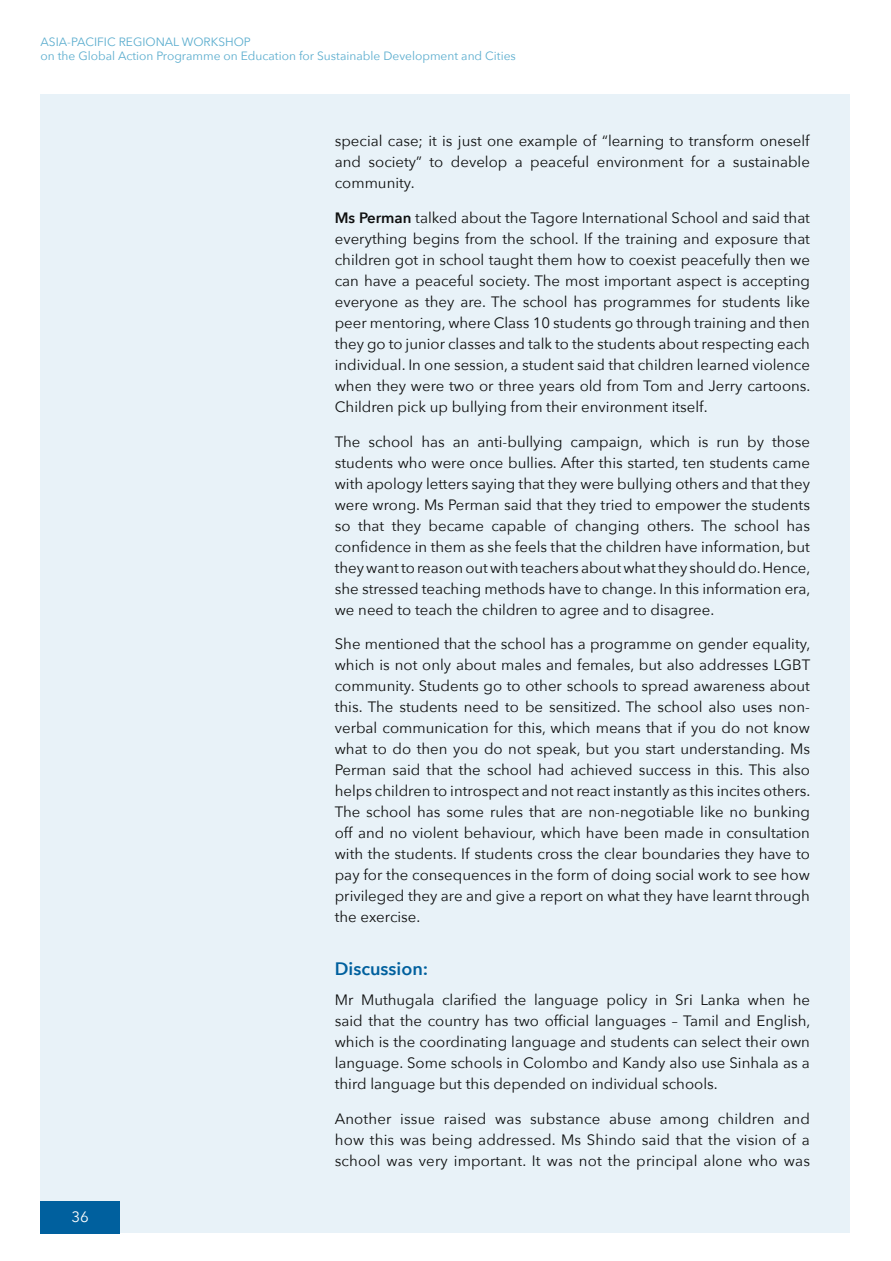
<style>
.page{position:relative;width:891px;height:1261px;background:#fff}
.page>*{position:absolute;margin:0;border:0;box-sizing:border-box;transform-origin:0 0}
.t1{font:600 18px "Avenir Next LT Pro";color:#00609e}
.t2{font:15px/21px "Avenir Next LT Pro";color:#0e0f0f;text-align:justify}
.t3{font:15px "Avenir Next LT Pro";color:#fff}
.t4{font:12px/14.4px "Avenir Next LT Pro";color:#5badce}
.s1{font-weight:600}
</style>
<div class="page">
<div style="left:40px;top:94px;width:810px;height:1139px;background:#e8f2f8"></div>
<div style="left:40px;top:1200px;width:80px;height:33px;background:#00609e"></div>
<p class="t4" style="left:40px;top:35px;width:477px">ASIA-PACIFIC REGIONAL WORKSHOP<br>on the Global Action Programme on Education for Sustainable Development and Cities</p>
<p class="t2" style="left:335px;top:132px;width:477px">special case; it is just one example of “learning to transform oneself and society” to develop a peaceful environment for a sustainable community.</p>
<p class="t2" style="left:335px;top:208px;width:477px"><span class="s1">Ms Perman</span> talked about the Tagore International School and said that everything begins from the school. If the training and exposure that children got in school taught them how to coexist peacefully then we can have a peaceful society. The most important aspect is accepting everyone as they are. The school has programmes for students like peer mentoring, where Class 10 students go through training and then they go to junior classes and talk to the students about respecting each individual. In one session, a student said that children learned violence when they were two or three years old from Tom and Jerry cartoons.<br>Children pick up bullying from their environment itself.</p>
<p class="t2" style="left:335px;top:432px;width:477px">The school has an anti-bullying campaign, which is run by those students who were once bullies. After this started, ten students came with apology letters saying that they were bullying others and that they were wrong. Ms Perman said that they tried to empower the students so that they became capable of changing others. The school has confidence in them as she feels that the children have information, but they want to reason out with teachers about what they should do. Hence, she stressed teaching methods have to change. In this information era, we need to teach the children to agree and to disagree.</p>
<p class="t2" style="left:335px;top:635px;width:477px">She mentioned that the school has a programme on gender equality, which is not only about males and females, but also addresses LGBT community. Students go to other schools to spread awareness about this. The students need to be sensitized. The school also uses non&shy;verbal communication for this, which means that if you do not know what to do then you do not speak, but you start understanding. Ms Perman said that the school had achieved success in this. This also helps children to introspect and not react instantly as this incites others.<br>The school has some rules that are non-negotiable like no bunking off and no violent behaviour, which have been made in consultation with the students. If students cross the clear boundaries they have to pay for the consequences in the form of doing social work to see how privileged they are and give a report on what they have learnt through the exercise.</p>
<p class="t3" style="left:71px;top:1210px;width:19px">36</p>
<p class="t1" style="left:335px;top:961px;width:95px">Discussion:</p>
<p class="t2" style="left:335px;top:991px;width:477px">Mr Muthugala clarified the language policy in Sri Lanka when he said that the country has two official languages – Tamil and English, which is the coordinating language and students can select their own language. Some schools in Colombo and Kandy also use Sinhala as a third language but this depended on individual schools.</p>
<p class="t2" style="left:335px;top:1109px;width:477px">Another issue raised was substance abuse among children and how this was being addressed. Ms Shindo said that the vision of a school was very important. It was not the principal alone who was</p>
</div>
